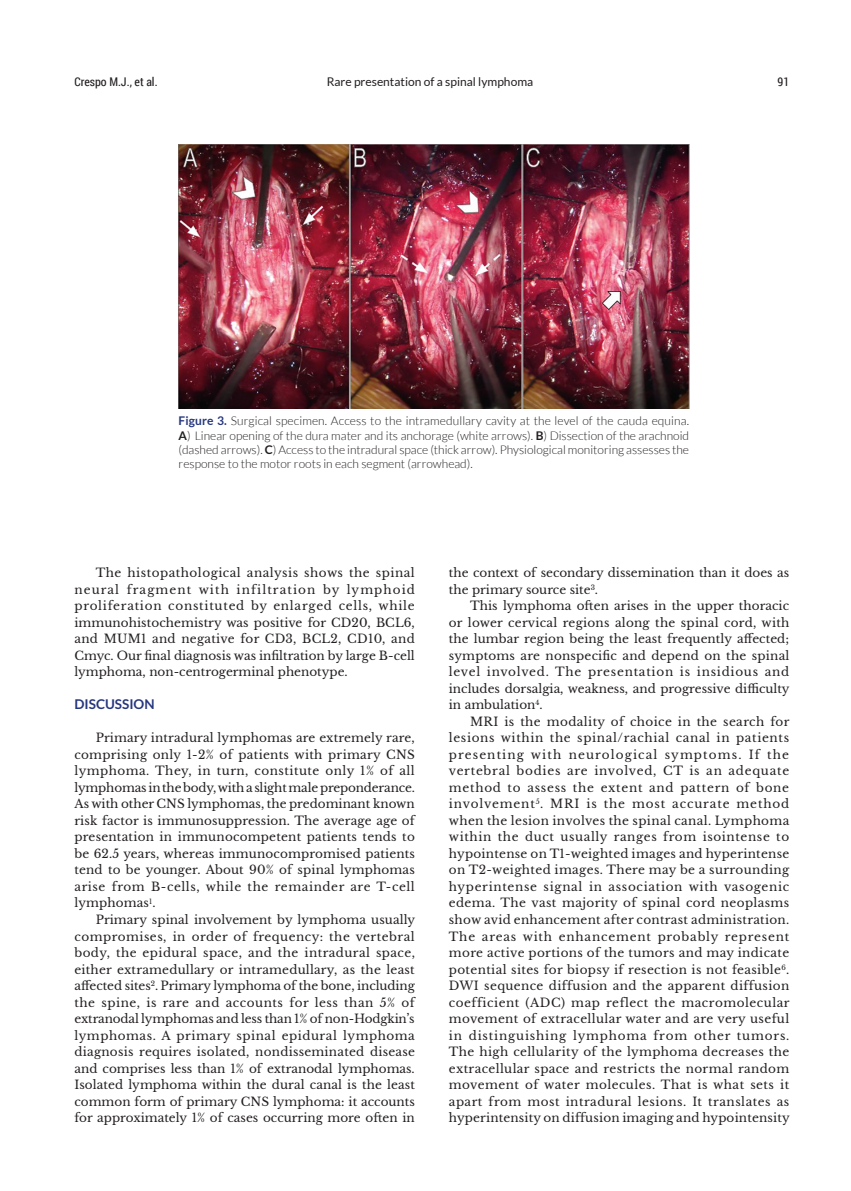
<style>
.page{position:relative;width:851px;height:1191px;background:#fff}
.page>*{position:absolute;margin:0;border:0;box-sizing:border-box;transform-origin:0 0}
.subtit{font:700 13.5px "Lato";color:#27377e}
.texto1{font:12px/16.5px "Libre Baskerville";color:#231f20;text-align:justify}
.epigrafe{font:300 12px/14.4px "Lato";color:#231f20;text-align:justify}
.t1{font:12px "Lato";color:#231f20}
.t2{font:12px "Roboto Condensed";color:#231f20}
.s1{font-weight:700;color:#27377e}
.s2{font-weight:700}
</style>
<div class="page">
<img style="left:179px;top:145px;width:510px;height:263px">
<p class="t2" style="left:74px;top:74px;width:85px">Crespo M.J., et al.</p>
<p class="t1" style="left:327px;top:75px;width:208px">Rare presentation of a spinal lymphoma</p>
<p class="t2" style="left:777px;top:74px;width:13px">91</p>
<p class="epigrafe" style="left:179px;top:413px;width:512px"><span class="s1">Figure 3.</span> Surgical specimen. Access to the intramedullary cavity at the level of the cauda equina.<br><span class="s2">A</span>) Linear opening of the dura mater and its anchorage (white arrows). <span class="s2">B</span>) Dissection of the arachnoid (dashed arrows). <span class="s2">C</span>) Access to the intradural space (thick arrow). Physiological monitoring assesses the response to the motor roots in each segment (arrowhead).</p>
<p class="texto1" style="left:74px;top:565px;width:342px;text-indent:21px">The histopathological analysis shows the spinal neural fragment with infiltration by lymphoid proliferation constituted by enlarged cells, while immunohistochemistry was positive for CD20, BCL6, and MUM1 and negative for CD3, BCL2, CD10, and Cmyc. Our final diagnosis was infiltration by large B-cell lymphoma, non-centrogerminal phenotype.</p>
<p class="subtit" style="left:74px;top:697px;width:82px">DISCUSSION</p>
<p class="texto1" style="left:74px;top:730px;width:342px;text-indent:21px">Primary intradural lymphomas are extremely rare, comprising only 1-2% of patients with primary CNS lymphoma. They, in turn, constitute only 1% of all lymphomas in the body, with a slight male preponderance.<br>As with other CNS lymphomas, the predominant known risk factor is immunosuppression. The average age of presentation in immunocompetent patients tends to be 62.5 years, whereas immunocompromised patients tend to be younger. About 90% of spinal lymphomas arise from B-cells, while the remainder are T-cell lymphomas<sup>1</sup>.</p>
<p class="texto1" style="left:74px;top:911px;width:342px;text-indent:21px">Primary spinal involvement by lymphoma usually compromises, in order of frequency: the vertebral body, the epidural space, and the intradural space, either extramedullary or intramedullary, as the least affected sites<sup>2</sup>. Primary lymphoma of the bone, including the spine, is rare and accounts for less than 5% of extranodal lymphomas and less than 1% of non-Hodgkin’s lymphomas. A primary spinal epidural lymphoma diagnosis requires isolated, nondisseminated disease and comprises less than 1% of extranodal lymphomas.<br>Isolated lymphoma within the dural canal is the least common form of primary CNS lymphoma: it accounts for approximately 1% of cases occurring more often in</p>
<p class="texto1" style="left:449px;top:565px;width:342px">the context of secondary dissemination than it does as the primary source site<sup>3</sup>.</p>
<p class="texto1" style="left:449px;top:598px;width:342px;text-indent:21px">This lymphoma often arises in the upper thoracic or lower cervical regions along the spinal cord, with the lumbar region being the least frequently affected; symptoms are nonspecific and depend on the spinal level involved. The presentation is insidious and includes dorsalgia, weakness, and progressive difficulty in ambulation<sup>4</sup>.</p>
<p class="texto1" style="left:449px;top:713px;width:342px;text-indent:21px">MRI is the modality of choice in the search for lesions within the spinal/rachial canal in patients presenting with neurological symptoms. If the vertebral bodies are involved, CT is an adequate method to assess the extent and pattern of bone involvement<sup>5</sup>. MRI is the most accurate method when the lesion involves the spinal canal. Lymphoma within the duct usually ranges from isointense to hypointense on T1-weighted images and hyperintense on T2-weighted images. There may be a surrounding hyperintense signal in association with vasogenic edema. The vast majority of spinal cord neoplasms show avid enhancement after contrast administration.<br>The areas with enhancement probably represent more active portions of the tumors and may indicate potential sites for biopsy if resection is not feasible<sup>6</sup>.<br>DWI sequence diffusion and the apparent diffusion coefficient (ADC) map reflect the macromolecular movement of extracellular water and are very useful in distinguishing lymphoma from other tumors.<br>The high cellularity of the lymphoma decreases the extracellular space and restricts the normal random movement of water molecules. That is what sets it apart from most intradural lesions. It translates as hyperintensity on diffusion imaging and hypointensity</p>
</div>
